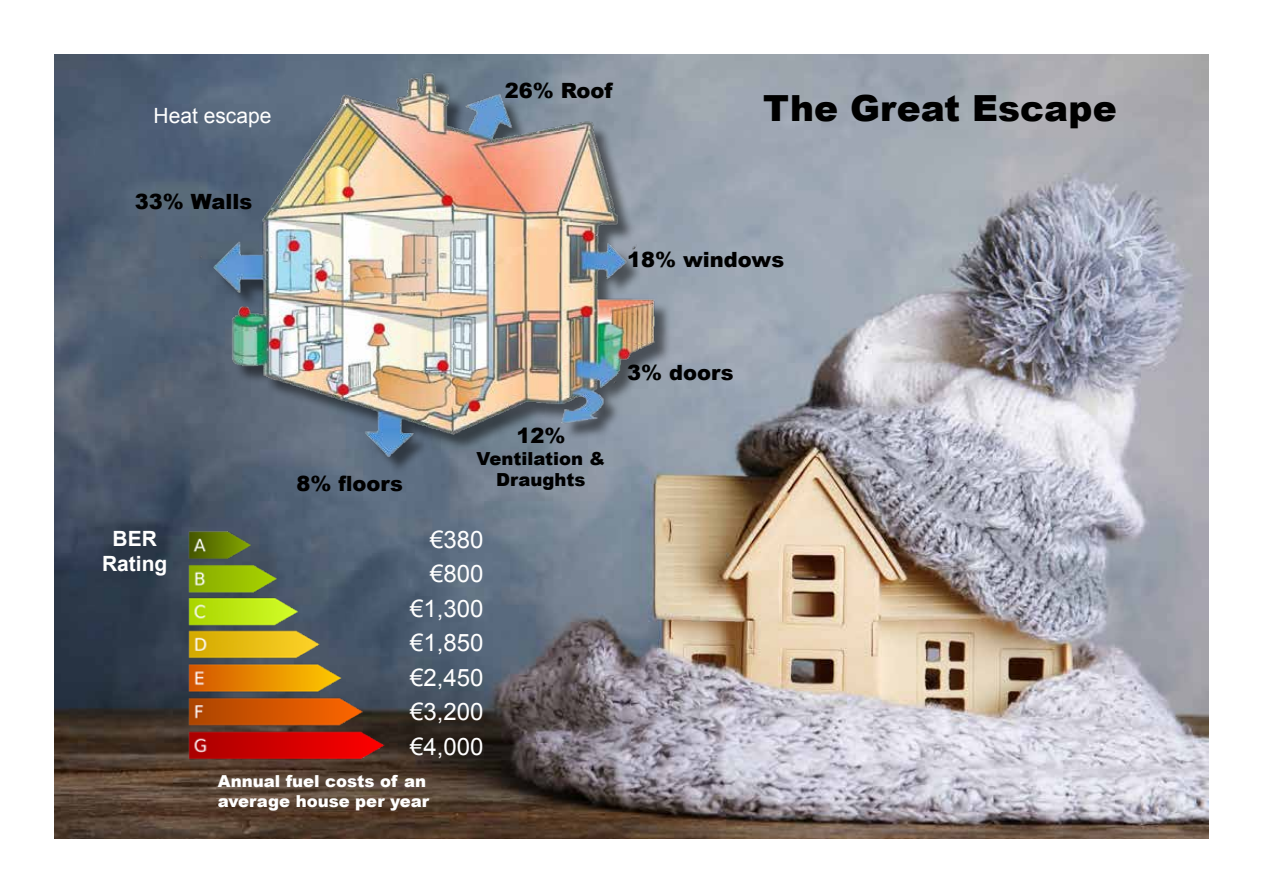
<style>
.page{position:relative;width:1263px;height:893px;background:#fff}
.page>*{position:absolute;margin:0;border:0;box-sizing:border-box;transform-origin:0 0}
.t1{font:900 36px "Arial";color:#000}
.t2{font:24px/34.5px "Arial";color:#fff;text-align:right}
.t3{font:900 21px "Arial";color:#000}
.t4{font:21px "Arial";color:#fff}
.t5{font:700 21px/25.2px "Arial";color:#fff;text-align:center}
.t6{font:900 18px/21.6px "Arial";color:#000;text-align:center}
.t7{font:900 16.5px/19.8px "Arial";color:#fff}
</style>
<div class="page">
<img style="left:54px;top:54px;width:1155px;height:785px">
<img style="left:175px;top:66px;width:555px;height:423px">
<img style="left:188px;top:526px;width:206px;height:240px">
<p class="t4" style="left:154px;top:102px;width:119px">Heat escape</p>
<p class="t3" style="left:135px;top:186px;width:119px">33% Walls</p>
<p class="t3" style="left:505px;top:75px;width:109px">26% Roof</p>
<h1 class="t1" style="left:763px;top:82px;width:355px">The Great Escape</h1>
<p class="t3" style="left:627px;top:244px;width:159px">18% windows</p>
<p class="t5" style="left:102px;top:526px;width:67px">BER<br>Rating</p>
<p class="t3" style="left:296px;top:468px;width:108px">8% floors</p>
<p class="t3" style="left:516px;top:420px;width:51px">12%</p>
<p class="t6" style="left:476px;top:447px;width:130px">Ventilation &amp;<br>Draughts</p>
<p class="t2" style="left:410px;top:522px;width:75px">€380 €800 €1,300 €1,850 €2,450 €3,200 €4,000</p>
<p class="t7" style="left:218px;top:770px;width:213px">Annual fuel costs of an average house per year</p>
<p class="t3" style="left:627px;top:358px;width:108px">3% doors</p>
</div>
